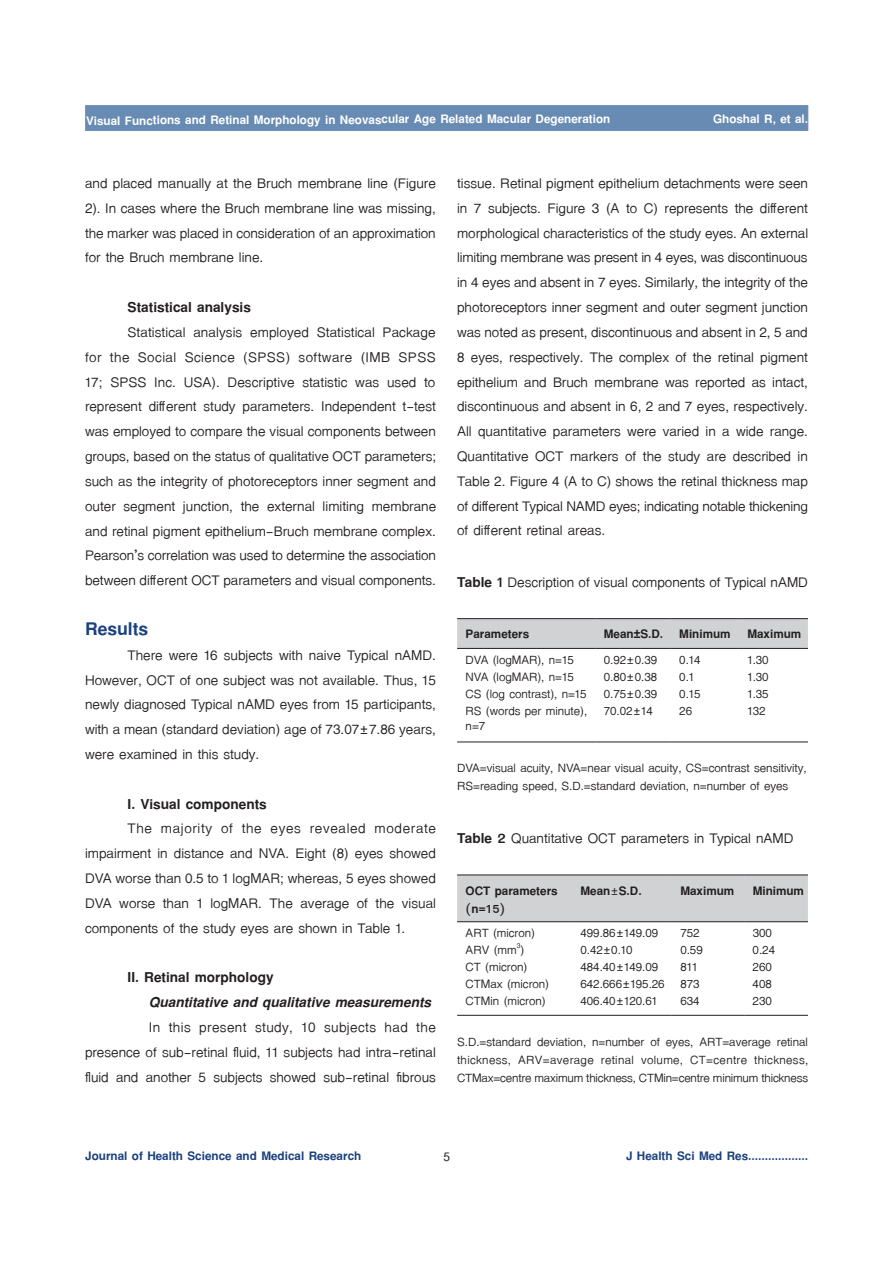
<style>
.page{position:relative;width:893px;height:1263px;background:#fff}
.page>*{position:absolute;margin:0;border:0;box-sizing:border-box;transform-origin:0 0}
.t1{font:700 27px "TF Lanna";color:#1b417f}
.t2{font:21px/24.8px "TF Lanna";color:#231f20;text-align:justify}
.t3{font:700 21px "TF Lanna";color:#231f20}
.t4{font:italic 700 21px "TF Lanna";color:#231f20}
.t5{font:18px/18px "TF Lanna";color:#231f20}
.t6{font:700 18px "TF Lanna";letter-spacing:-.005em;color:#fff}
.t7{font:700 18px/18px "TF Lanna";color:#231f20}
.t8{font:700 18px "TF Lanna";color:#1b417f}
.t9{font:700 18px "Cordia UPC";color:#231f20}
.s1{font-weight:700}
.s2{font-weight:400}
</style>
<div class="page">
<div style="left:85px;top:105px;width:723px;height:26px;background:#678bb3;border:1px solid #678bb3"></div>
<div style="left:457px;top:619px;width:351px;height:29px;background:#d1d2d4"></div>
<hr style="left:457px;top:618px;width:138px;height:1px;background:#231f20">
<hr style="left:595px;top:618px;width:76px;height:1px;background:#231f20">
<hr style="left:671px;top:618px;width:68px;height:1px;background:#231f20">
<hr style="left:739px;top:618px;width:69px;height:1px;background:#231f20">
<hr style="left:457px;top:648px;width:138px;height:1px;background:#231f20">
<hr style="left:595px;top:648px;width:76px;height:1px;background:#231f20">
<hr style="left:671px;top:648px;width:68px;height:1px;background:#231f20">
<hr style="left:739px;top:648px;width:69px;height:1px;background:#231f20">
<hr style="left:457px;top:742px;width:138px;height:1px;background:#231f20">
<hr style="left:595px;top:742px;width:76px;height:1px;background:#231f20">
<hr style="left:671px;top:742px;width:68px;height:1px;background:#231f20">
<hr style="left:739px;top:742px;width:69px;height:1px;background:#231f20">
<div style="left:457px;top:875px;width:351px;height:46px;background:#d1d2d4"></div>
<hr style="left:457px;top:874px;width:115px;height:1px;background:#231f20">
<hr style="left:572px;top:874px;width:100px;height:1px;background:#231f20">
<hr style="left:672px;top:874px;width:72px;height:1px;background:#231f20">
<hr style="left:744px;top:874px;width:64px;height:1px;background:#231f20">
<hr style="left:457px;top:921px;width:115px;height:1px;background:#231f20">
<hr style="left:572px;top:921px;width:100px;height:1px;background:#231f20">
<hr style="left:672px;top:921px;width:72px;height:1px;background:#231f20">
<hr style="left:744px;top:921px;width:64px;height:1px;background:#231f20">
<hr style="left:457px;top:1015px;width:115px;height:1px;background:#231f20">
<hr style="left:572px;top:1015px;width:100px;height:1px;background:#231f20">
<hr style="left:672px;top:1015px;width:72px;height:1px;background:#231f20">
<hr style="left:744px;top:1015px;width:64px;height:1px;background:#231f20">
<p class="t6" style="left:86px;top:108px;width:526px">Visual Functions and Retinal Morphology in Neovascular Age Related Macular Degeneration</p>
<p class="t6" style="left:713px;top:108px;width:97px">Ghoshal R, et al.</p>
<p class="t2" style="left:85px;top:171px;width:352px">and placed manually at the Bruch membrane line (Figure 2). In cases where the Bruch membrane line was missing, the marker was placed in consideration of an approximation for the Bruch membrane line.</p>
<p class="t3" style="left:128px;top:294px;width:125px">Statistical analysis</p>
<p class="t2" style="left:85px;top:320px;width:353px;text-indent:43px">Statistical analysis employed Statistical Package for the Social Science (SPSS) software (IMB SPSS 17; SPSS Inc. USA). Descriptive statistic was used to represent different study parameters. Independent t-test was employed to compare the visual components between groups, based on the status of qualitative OCT parameters; such as the integrity of photoreceptors inner segment and outer segment junction, the external limiting membrane and retinal pigment epithelium-Bruch membrane complex.<br>Pearson’s correlation was used to determine the association between different OCT parameters and visual components.</p>
<p class="t1" style="left:85px;top:612px;width:65px">Results</p>
<p class="t2" style="left:85px;top:643px;width:352px;text-indent:43px">There were 16 subjects with naive Typical nAMD.<br>However, OCT of one subject was not available. Thus, 15 newly diagnosed Typical nAMD eyes from 15 participants, with a mean (standard deviation) age of 73.07±7.86 years, were examined in this study.</p>
<p class="t3" style="left:128px;top:790px;width:141px">I. Visual components</p>
<p class="t2" style="left:85px;top:816px;width:352px;text-indent:43px">The majority of the eyes revealed moderate impairment in distance and NVA. Eight (8) eyes showed DVA worse than 0.5 to 1 logMAR; whereas, 5 eyes showed DVA worse than 1 logMAR. The average of the visual components of the study eyes are shown in Table 1.</p>
<p class="t3" style="left:128px;top:964px;width:148px">II. Retinal morphology</p>
<p class="t4" style="left:149px;top:989px;width:284px">Quantitative and qualitative measurements</p>
<p class="t2" style="left:85px;top:1015px;width:352px;text-indent:64px">In this present study, 10 subjects had the presence of sub-retinal fluid, 11 subjects had intra-retinal fluid and another 5 subjects showed sub-retinal fibrous</p>
<p class="t2" style="left:457px;top:171px;width:352px">tissue. Retinal pigment epithelium detachments were seen in 7 subjects. Figure 3 (A to C) represents the different morphological characteristics of the study eyes. An external limiting membrane was present in 4 eyes, was discontinuous in 4 eyes and absent in 7 eyes. Similarly, the integrity of the photoreceptors inner segment and outer segment junction was noted as present, discontinuous and absent in 2, 5 and 8 eyes, respectively. The complex of the retinal pigment epithelium and Bruch membrane was reported as intact, discontinuous and absent in 6, 2 and 7 eyes, respectively.<br>All quantitative parameters were varied in a wide range.<br>Quantitative OCT markers of the study are described in Table 2. Figure 4 (A to C) shows the retinal thickness map of different Typical NAMD eyes; indicating notable thickening of different retinal areas.</p>
<p class="t2" style="left:457px;top:570px;width:352px"><span class="s1">Table 1</span> Description of visual components of Typical nAMD</p>
<p class="t7" style="left:466px;top:625px;width:65px">Parameters</p>
<p class="t7" style="left:604px;top:625px;width:199px">Mean±S.D. Minimum Maximum</p>
<p class="t5" style="left:466px;top:651px;width:110px">DVA (logMAR), n=15</p>
<p class="t5" style="left:604px;top:651px;width:98px">0.92±0.39 0.14</p>
<p class="t5" style="left:747px;top:651px;width:23px">1.30</p>
<p class="t5" style="left:466px;top:668px;width:110px">NVA (logMAR), n=15</p>
<p class="t5" style="left:604px;top:668px;width:92px">0.80±0.38 0.1</p>
<p class="t5" style="left:747px;top:668px;width:23px">1.30</p>
<p class="t5" style="left:466px;top:685px;width:236px">CS (log contrast), n=15 0.75±0.39 0.15</p>
<p class="t5" style="left:747px;top:685px;width:23px">1.35</p>
<p class="t5" style="left:466px;top:703px;width:123px;line-height:15px">RS (words per minute), n=7</p>
<p class="t5" style="left:604px;top:702px;width:51px">70.02±14</p>
<p class="t5" style="left:679px;top:702px;width:14px">26</p>
<p class="t5" style="left:747px;top:702px;width:20px">132</p>
<p class="t5" style="left:457px;top:759px;width:351px">DVA=visual acuity, NVA=near visual acuity, CS=contrast sensitivity,<br>RS=reading speed, S.D.=standard deviation, n=number of eyes</p>
<p class="t2" style="left:457px;top:826px;width:338px"><span class="s1">Table 2</span> Quantitative OCT parameters in Typical nAMD</p>
<p class="t7" style="left:466px;top:881px;width:94px">OCT parameters (n=15)</p>
<p class="t7" style="left:580px;top:881px;width:63px">Mean<span class="s2">±</span>S.D.</p>
<p class="t7" style="left:680px;top:881px;width:125px">Maximum Minimum</p>
<p class="t5" style="left:466px;top:924px;width:71px">ART (micron)</p>
<p class="t5" style="left:580px;top:924px;width:121px">499.86±149.09 752</p>
<p class="t5" style="left:753px;top:924px;width:21px">300</p>
<p class="t5" style="left:466px;top:941px;width:60px">ARV (mm<sup>3</sup>)</p>
<p class="t5" style="left:580px;top:941px;width:54px">0.42±0.10</p>
<p class="t5" style="left:680px;top:941px;width:24px">0.59</p>
<p class="t5" style="left:753px;top:941px;width:24px">0.24</p>
<p class="t5" style="left:466px;top:958px;width:63px">CT (micron)</p>
<p class="t5" style="left:580px;top:958px;width:118px">484.40±149.09 811</p>
<p class="t5" style="left:753px;top:958px;width:21px">260</p>
<p class="t5" style="left:466px;top:975px;width:85px">CTMax (micron)</p>
<p class="t5" style="left:580px;top:975px;width:121px">642.666±195.26 873</p>
<p class="t5" style="left:753px;top:975px;width:21px">408</p>
<p class="t5" style="left:466px;top:992px;width:82px">CTMin (micron)</p>
<p class="t5" style="left:580px;top:992px;width:78px">406.40±120.61</p>
<p class="t5" style="left:680px;top:992px;width:21px">634</p>
<p class="t5" style="left:753px;top:992px;width:21px">230</p>
<p class="t5" style="left:457px;top:1033px;width:353px;text-align:justify">S.D.=standard deviation, n=number of eyes, ART=average retinal thickness, ARV=average retinal volume, CT=centre thickness, CTMax=centre maximum thickness, CTMin=centre minimum thickness</p>
<p class="t8" style="left:85px;top:1145px;width:277px">Journal of Health Science and Medical Research</p>
<p class="t9" style="left:443px;top:1146px;width:8px">5</p>
<p class="t8" style="left:626px;top:1145px;width:184px">J Health Sci Med Res..................</p>
</div>
